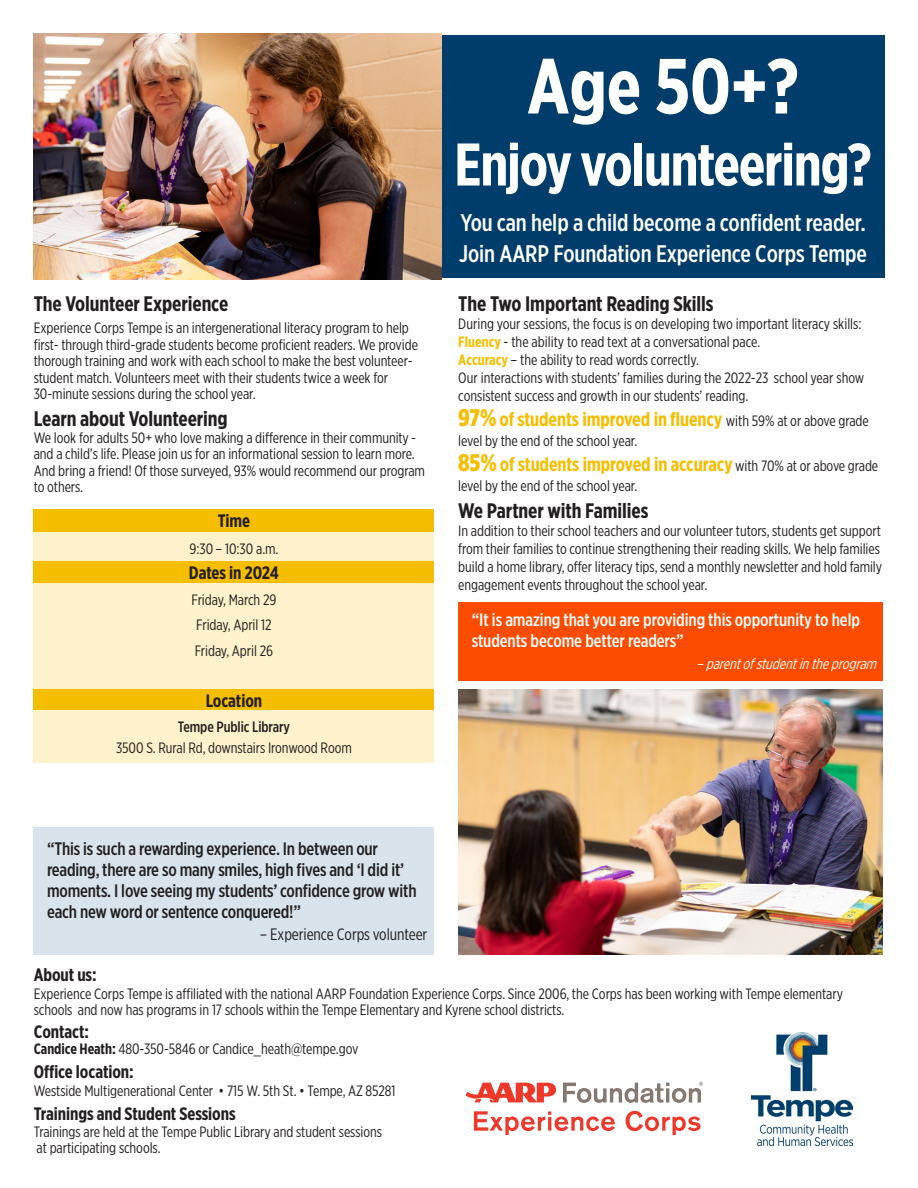
<style>
.page{position:relative;width:918px;height:1188px;background:#fff}
.page>*{position:absolute;margin:0;border:0;box-sizing:border-box;transform-origin:0 0}
.t1{font:700 78px "Gotham X Narrow";color:#fff}
.t2{font:700 60px "Gotham X Narrow";letter-spacing:-.02em;color:#fff}
.t3{font:500 24px "Gotham X Narrow";letter-spacing:-.005em;color:#fff}
.t4{font:700 21px "Gotham X Narrow";letter-spacing:-.005em;color:#231f20}
.body{font:700 19.5px "Gotham X Narrow";letter-spacing:-.005em;color:#f6be00}
.t5{font:500 18px/21px "Gotham X Narrow";letter-spacing:-.01em;color:#231f20}
.body-2{font:700 18px "Gotham X Narrow";letter-spacing:-.005em;color:#231f20}
.t6{font:500 18px "Gotham X Narrow";letter-spacing:-.005em;color:#fff}
.t7{font:16.5px "Gotham X Narrow";letter-spacing:-.005em;color:#231f20}
.body-3{font:15px/16.5px "Gotham X Narrow";letter-spacing:-.005em;color:#231f20}
.t8{font:italic 15px "Gotham X Narrow";color:#fff}
.body-4{font:500 15px "Gotham X Narrow";letter-spacing:-.005em;color:#231f20}
.s1{font-weight:700;color:#f6be00}
.s2{color:#fff}
.s3{font-weight:900;font-size:24px}
.s4{font-weight:400;font-size:15px;color:#231f20}
.s5{font-weight:700}
</style>
<div class="page">
<img style="left:34px;top:34px;width:408px;height:245px">
<svg style="left:474px;top:1111px;width:141px;height:24px"></svg>
<svg style="left:626px;top:1111px;width:75px;height:24px"></svg>
<svg style="left:466px;top:1083px;width:90px;height:19px"></svg>
<svg style="left:563px;top:1082px;width:140px;height:21px"></svg>
<img style="left:752px;top:1032px;width:101px;height:113px">
<div style="left:442px;top:35px;width:442px;height:105px;background:#003d6a"></div>
<div style="left:442px;top:103px;width:442px;height:110px;background:#003d6a"></div>
<div style="left:442px;top:195px;width:442px;height:51px;background:#003d6a"></div>
<div style="left:442px;top:227px;width:442px;height:51px;background:#003d6a"></div>
<div style="left:34px;top:509px;width:400px;height:24px;background:#f6be00"></div>
<div style="left:34px;top:532px;width:400px;height:34px;background:#fdf2cc"></div>
<div style="left:34px;top:561px;width:400px;height:25px;background:#f6be00"></div>
<div style="left:34px;top:583px;width:400px;height:34px;background:#fdf2cc"></div>
<div style="left:34px;top:609px;width:400px;height:34px;background:#fdf2cc"></div>
<div style="left:34px;top:634px;width:400px;height:34px;background:#fdf2cc"></div>
<div style="left:34px;top:657px;width:400px;height:34px;background:#fdf2cc"></div>
<div style="left:34px;top:689px;width:400px;height:24px;background:#f6be00"></div>
<div style="left:34px;top:711px;width:400px;height:51px;background:#fdf2cc"></div>
<div style="left:34px;top:732px;width:400px;height:31px;background:#fdf2cc"></div>
<div style="left:34px;top:827px;width:400px;height:106px;background:#d8e3eb"></div>
<div style="left:34px;top:914px;width:400px;height:41px;background:#d8e3eb"></div>
<div style="left:458px;top:603px;width:425px;height:35px;background:#fc4c02"></div>
<div style="left:458px;top:624px;width:425px;height:35px;background:#fc4c02"></div>
<div style="left:458px;top:648px;width:425px;height:33px;background:#fc4c02"></div>
<img style="left:458px;top:689px;width:425px;height:266px">
<p class="t4" style="left:34px;top:290px;width:196px">The Volunteer Experience</p>
<p class="body-3" style="left:34px;top:319px;width:377px">Experience Corps Tempe is an intergenerational literacy program to help</p>
<p class="body-3" style="left:34px;top:336px;width:386px">first- through third-grade students become proficient readers. We provide thorough training and work with each school to make the best volunteer&shy;student match. Volunteers meet with their students twice a week for 30-minute sessions during the school year.</p>
<p class="t4" style="left:34px;top:406px;width:195px">Learn about Volunteering</p>
<p class="body-3" style="left:34px;top:429px;width:393px">We look for adults 50+ who love making a difference in their community - and a child’s life. Please join us for an informational session to learn more.<br>And bring a friend! Of those surveyed, 93% would recommend our program to others.</p>
<p class="body-2" style="left:218px;top:509px;width:34px">Time</p>
<p class="body-3" style="left:190px;top:540px;width:90px">9:30 – 10:30 a.m.</p>
<p class="body-2" style="left:189px;top:562px;width:92px">Dates in 2024</p>
<p class="body-3" style="left:192px;top:591px;width:86px">Friday, March 29</p>
<p class="body-3" style="left:196px;top:616px;width:77px">Friday, April 12</p>
<p class="body-3" style="left:195px;top:642px;width:80px">Friday, April 26</p>
<p class="body-2" style="left:206px;top:689px;width:58px">Location</p>
<p class="body-4" style="left:178px;top:718px;width:114px">Tempe Public Library</p>
<p class="body-3" style="left:116px;top:739px;width:237px">3500 S. Rural Rd, downstairs Ironwood Room</p>
<p class="t1" style="left:527px;top:38px;width:273px">Age 50+?</p>
<p class="t2" style="left:454px;top:127px;width:419px">Enjoy volunteering?</p>
<p class="t3" style="left:461px;top:207px;width:407px">You can help a child become a confident reader.</p>
<p class="t3" style="left:459px;top:239px;width:409px">Join AARP Foundation Experience Corps Tempe</p>
<p class="t4" style="left:458px;top:290px;width:257px">The Two Important Reading Skills</p>
<p class="body-3" style="left:458px;top:315px;width:405px">During your sessions, the focus is on developing two important literacy skills:</p>
<p class="body-3" style="left:458px;top:333px;width:304px"><span class="s1">Fluency</span> - the ability to read text at a conversational pace.</p>
<p class="body-3" style="left:458px;top:351px;width:242px"><span class="s1">Accuracy</span> – the ability to read words correctly.</p>
<p class="body-3" style="left:458px;top:368px;width:408px;line-height:18px">Our interactions with students’ families during the 2022-23 school year show consistent success and growth in our students’ reading. <span class="s2">ability.</span></p>
<p class="body" style="left:458px;top:407px;width:412px"><span class="s3">97%</span> of students improved in fluency <span class="s4">with 59% at or above grade</span></p>
<p class="body-3" style="left:458px;top:432px;width:181px">level by the end of the school year.</p>
<p class="body" style="left:458px;top:452px;width:421px"><span class="s3">85%</span> of students improved in accuracy <span class="s4">with 70% at or above grade</span></p>
<p class="body-3" style="left:458px;top:477px;width:181px">level by the end of the school year.</p>
<p class="t4" style="left:458px;top:497px;width:192px">We Partner with Families</p>
<p class="body-3" style="left:458px;top:521px;width:425px;line-height:18px">In addition to their school teachers and our volunteer tutors, students get support from their families to continue strengthening their reading skills. We help families build a home library, offer literacy tips, send a monthly newsletter and hold family engagement events throughout the school year.</p>
<p class="t6" style="left:472px;top:608px;width:390px">“It is amazing that you are providing this opportunity to help</p>
<p class="t6" style="left:472px;top:629px;width:214px">students become better readers”</p>
<p class="t8" style="left:696px;top:655px;width:186px">–parentofstudentintheprogram</p>
<p class="t5" style="left:47px;top:838px;width:371px">“This is such a rewarding experience. In between our reading, there are so many smiles, high fives and ‘I did it’ moments. I love seeing my students’ confidence grow with each new word or sentence conquered!”</p>
<p class="t7" style="left:260px;top:925px;width:169px">– Experience Corps volunteer</p>
<p class="body-2" style="left:34px;top:964px;width:64px">About us:</p>
<p class="body-3" style="left:34px;top:985px;width:811px">Experience Corps Tempe is affiliated with the national AARP Foundation Experience Corps. Since 2006, the Corps has been working with Tempe elementary schools and now has programs in 17 schools within the Tempe Elementary and Kyrene school districts.</p>
<p class="body-2" style="left:34px;top:1021px;width:57px">Contact:</p>
<p class="body-3" style="left:34px;top:1041px;width:326px"><span class="s5">Candice Heath:</span> 480-350-5846 or Candice_heath@tempe.gov</p>
<p class="body-2" style="left:34px;top:1061px;width:101px">Office location:</p>
<p class="body-3" style="left:34px;top:1083px;width:363px">Westside Multigenerational Center • 715 W. 5th St. • Tempe, AZ 85281</p>
<p class="body-2" style="left:34px;top:1103px;width:203px">Trainings and Student Sessions</p>
<p class="body-3" style="left:34px;top:1123px;width:350px">Trainings are held at the Tempe Public Library and student sessions at participating schools.</p>
</div>
